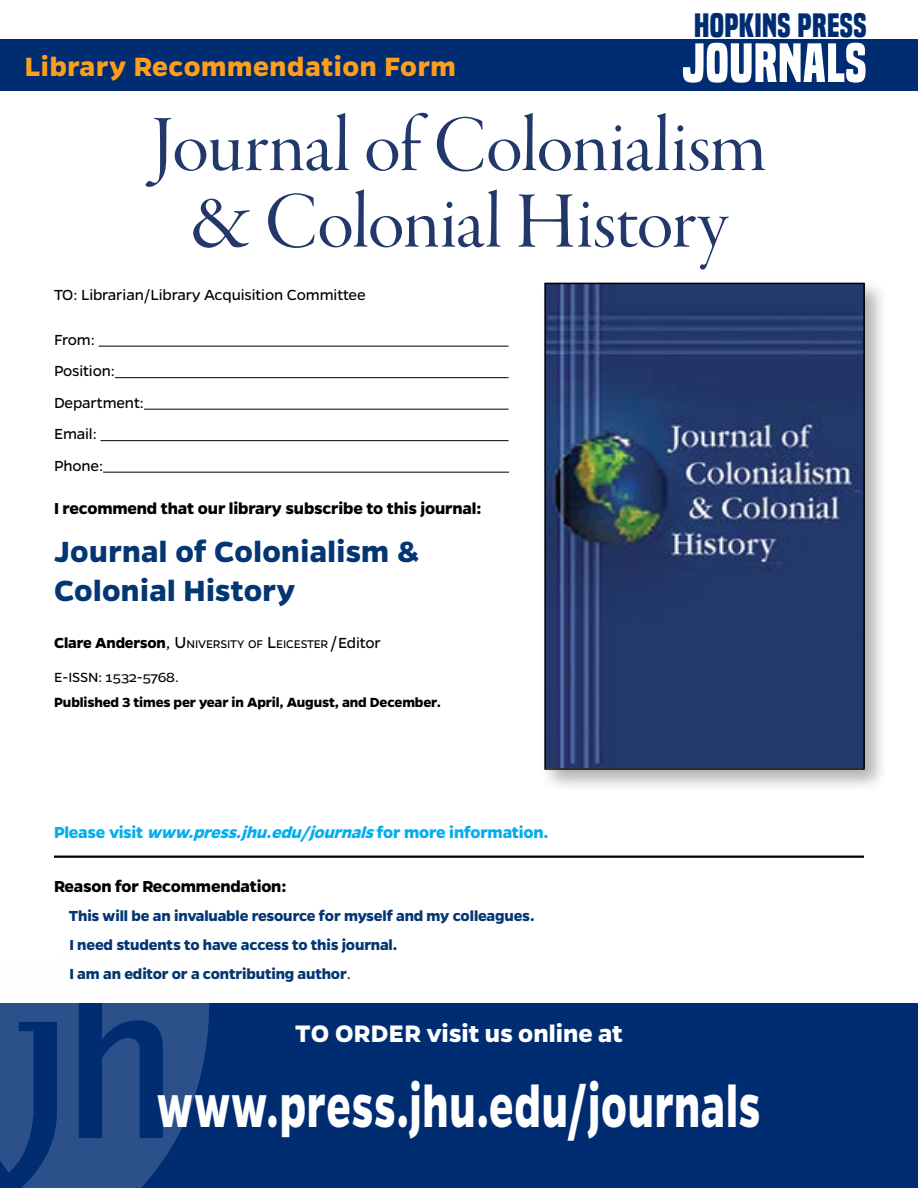
<style>
.page{position:relative;width:918px;height:1188px;background:#fff}
.page>*{position:absolute;margin:0;border:0;box-sizing:border-box;transform-origin:0 0}
.t1{font:82.5px/76.5px "Garamond Premr Pro Disp";letter-spacing:-.01em;color:#22386a;text-align:center}
.t2{font:700 65.85px "Gentona";letter-spacing:.015em;color:#fff;scale:.7 1}
.t3{font:700 51px "Built Titling Rg";letter-spacing:.015em;color:#fff}
.Journal_Title{font:700 33px/39px "Gentona";letter-spacing:.01em;color:#043673}
.t4{font:700 31.5px "Built Titling Rg";letter-spacing:.01em;color:#002d72}
.t5{font:700 30px "Gentona";letter-spacing:.02em;color:#ff9e1b}
.t6{font:700 27px "Gentona";color:#fff}
.t7{font:700 18px "Gentona";letter-spacing:-.01em;color:#000}
.t8{font:700 18px "Gentona";letter-spacing:-.01em;color:#00aeef}
.t9{font:700 16.5px/29.2px "Gentona";letter-spacing:-.01em;color:#043673}
.t10{font:16.5px/31.5px "Gentona";letter-spacing:-.01em;color:#000}
.Frequency{font:700 15px "Gentona";letter-spacing:-.01em;color:#000}
.Frequency_Volume_Iss{font:15px "Gentona";color:#000}
.Journal_Sub_head{font:12.6px "Gentona";letter-spacing:-.015em;color:#000}
.s1{font-weight:700;font-size:16.5px}
.s2{font-size:18px}
.s3{font-size:16.5px}
.s4{font-style:italic}
.s5{font-weight:400;color:#000}
</style>
<div class="page">
<div style="left:0;top:39px;width:918px;height:52px;background:#002d72"></div>
<div style="left:0;top:1003px;width:918px;height:185px;background:#002d72"></div>
<svg style="left:0;top:1003px;width:209px;height:185px;fill:#2c518a"></svg>
<div style="left:540px;top:278px;width:348px;height:515px;background:#000;opacity:.31"></div>
<img style="left:547px;top:286px;width:315px;height:481px">
<div style="left:544px;top:283px;width:321px;height:487px;border:2px solid #000"></div>
<hr style="left:54px;top:856px;width:810px;height:2px;background:#000">
<hr style="left:99px;top:346px;width:409px;height:1px;background:#000">
<hr style="left:115px;top:377px;width:393px;height:1px;background:#000">
<hr style="left:144px;top:409px;width:364px;height:1px;background:#000">
<hr style="left:100px;top:440px;width:409px;height:1px;background:#000">
<hr style="left:103px;top:472px;width:406px;height:1px;background:#000">
<h3 class="t5" style="left:25px;top:49px;width:432px">Library Recommendation Form</h3>
<h3 class="t4" style="left:694px;top:7px;width:174px">HOPKINS PRESS</h3>
<h3 class="t3" style="left:682px;top:33px;width:186px">JOURNALS</h3>
<p class="t1" style="left:152px;top:109px;width:616px">Journal of Colonialism &amp; Colonial History</p>
<p class="t10" style="left:54px;top:279px;width:313px">TO: Librarian/Library Acquisition Committee</p>
<p class="t10" style="left:54px;top:324px;width:92px">From:<br>Position:<br>Department:<br>Email:<br>Phone:</p>
<p class="t7" style="left:54px;top:498px;width:429px">I recommend that our library subscribe to this journal:</p>
<p class="Journal_Title" style="left:54px;top:532px;width:367px">Journal of Colonialism &amp;<br>Colonial History</p>
<p class="Journal_Sub_head" style="left:54px;top:636px;width:328px"><span class="s1">Clare Anderson</span><span class="s2">, U</span>NIVERSITY OF <span class="s2">L</span>EICESTER <span class="s2">/</span> <span class="s3">Editor</span></p>
<p class="Frequency_Volume_Iss" style="left:54px;top:669px;width:126px">E-ISSN: 1532-5768.</p>
<p class="Frequency" style="left:54px;top:693px;width:388px">Published 3 times per year in April, August, and December.</p>
<p class="t8" style="left:54px;top:821px;width:496px">Please visit <span class="s4">www.press.jhu.edu/journals</span>for more information.</p>
<p class="t7" style="left:54px;top:875px;width:234px">Reason for Recommendation:</p>
<p class="t9" style="left:69px;top:901px;width:467px">This will be an invaluable resource for myself and my colleagues.<br>I need students to have access to this journal.<br>I am an editor or a contributing author<span class="s5">.</span></p>
<h3 class="t6" style="left:295px;top:1018px;width:329px">TO ORDER visit us online at</h3>
<h2 class="t2" style="left:157px;top:1068px;width:863px">www.press.jhu.edu/journals</h2>
</div>
